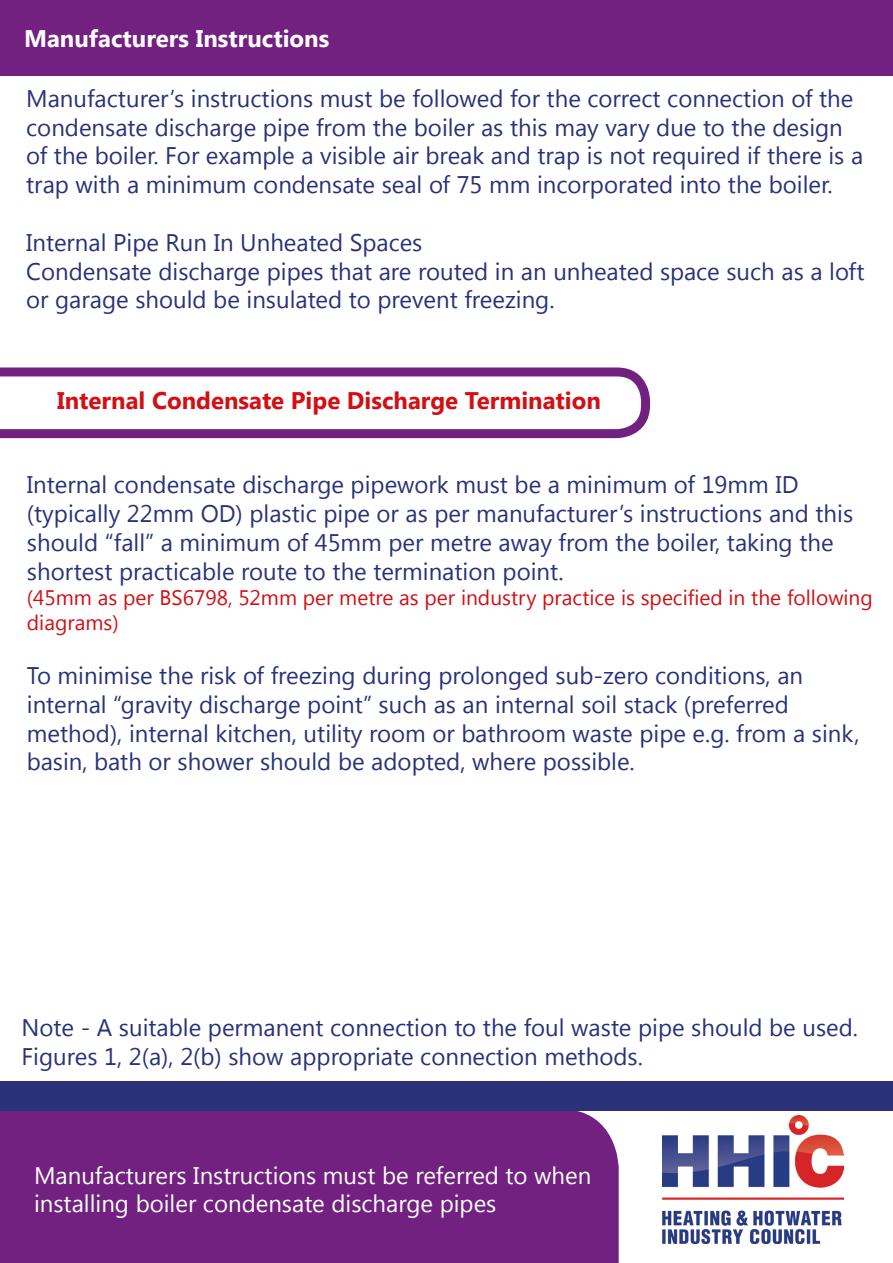
<style>
.page{position:relative;width:893px;height:1263px;background:#fff}
.page>*{position:absolute;margin:0;border:0;box-sizing:border-box;transform-origin:0 0}
.t1{font:24px/28.8px "Segoe UI";color:#293279}
.t2{font:24px/28.8px "Segoe UI";color:#fff}
.t3{font:700 24px "Segoe UI";color:#d30f14}
.t4{font:700 24px "Segoe UI";color:#fff}
.t5{font:21px/25.2px "Segoe UI";color:#d30f14}
</style>
<div class="page">
<div style="left:0;top:0;width:893px;height:75px;background:#732181"></div>
<div style="left:0;top:1111px;width:619px;height:152px;background:#732181"></div>
<img style="left:662px;top:1116px;width:181px;height:128px">
<div style="left:0;top:1081px;width:893px;height:30px;background:#293279"></div>
<svg style="left:0;top:367px;width:650px;height:71px"></svg>
<p class="t4" style="left:24px;top:21px;width:307px">Manufacturers Instructions</p>
<p class="t1" style="left:26px;top:83px;width:838px">Manufacturer’s instructions must be followed for the correct connection of the condensate discharge pipe from the boiler as this may vary due to the design of the boiler. For example a visible air break and trap is not required if there is a trap with a minimum condensate seal of 75 mm incorporated into the boiler.</p>
<p class="t1" style="left:26px;top:227px;width:840px">Internal Pipe Run In Unheated Spaces<br>Condensate discharge pipes that are routed in an unheated space such as a loft or garage should be insulated to prevent freezing.</p>
<p class="t3" style="left:57px;top:383px;width:545px">Internal Condensate Pipe Discharge Termination</p>
<p class="t1" style="left:27px;top:469px;width:828px">Internal condensate discharge pipework must be a minimum of 19mm ID (typically 22mm OD) plastic pipe or as per manufacturer’s instructions and this should “fall” a minimum of 45mm per metre away from the boiler, taking the shortest practicable route to the termination point.</p>
<p class="t5" style="left:27px;top:584px;width:847px">(45mm as per BS6798, 52mm per metre as per industry practice is specified in the following diagrams)</p>
<p class="t1" style="left:27px;top:660px;width:834px">To minimise the risk of freezing during prolonged sub-zero conditions, an internal “gravity discharge point” such as an internal soil stack (preferred method), internal kitchen, utility room or bathroom waste pipe e.g. from a sink, basin, bath or shower should be adopted, where possible.</p>
<p class="t1" style="left:22px;top:1012px;width:838px">Note - A suitable permanent connection to the foul waste pipe should be used.<br>Figures 1, 2(a), 2(b) show appropriate connection methods.</p>
<p class="t2" style="left:34px;top:1159px;width:559px">Manufacturers Instructions must be referred to when installing boiler condensate discharge pipes</p>
</div>
